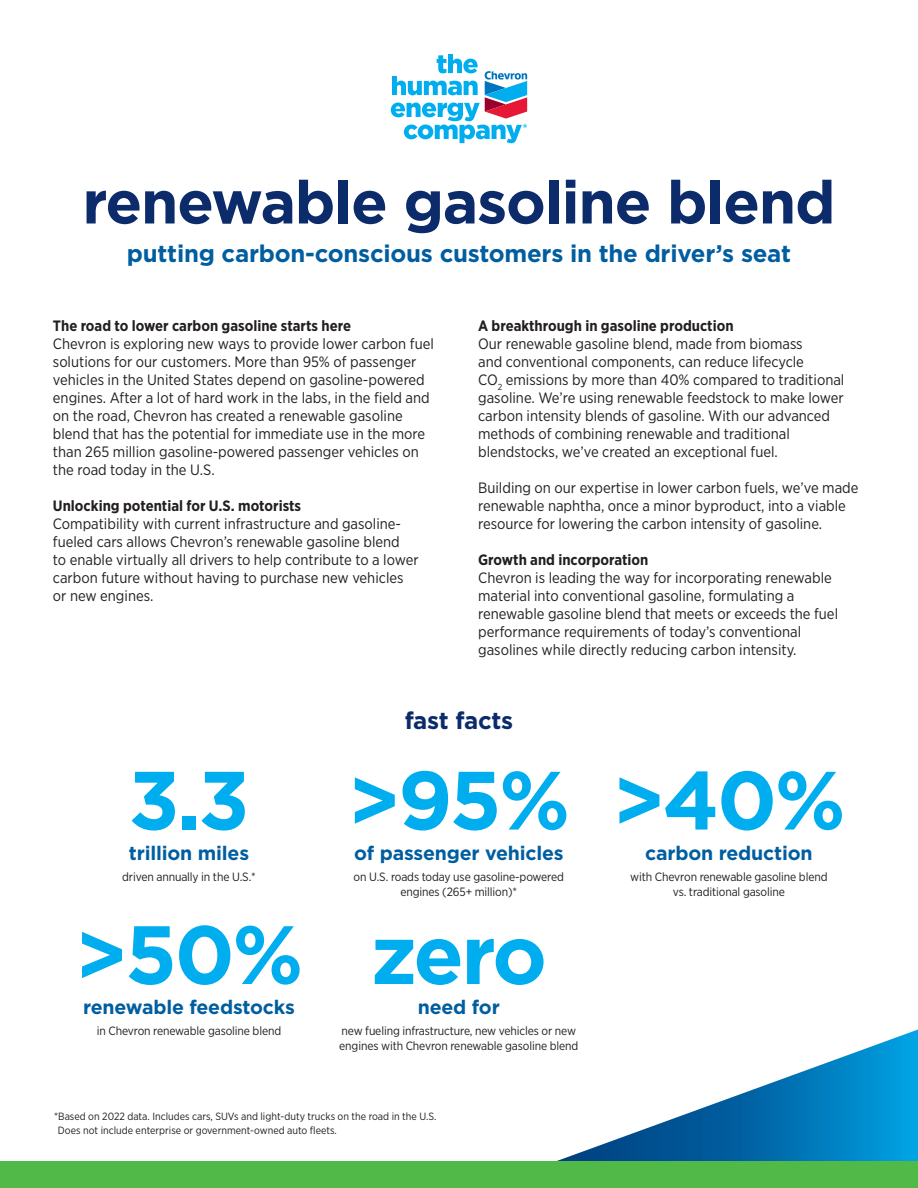
<style>
.page{position:relative;width:918px;height:1188px;background:#fff}
.page>*{position:absolute;margin:0;border:0;box-sizing:border-box;transform-origin:0 0}
.t1{font:700 82.5px "Gotham";letter-spacing:-.03em;color:#00aeef}
.t2{font:700 60px "Gotham";letter-spacing:-.02em;color:#0c2b6b}
.t3{font:700 24px "Gotham";letter-spacing:-.01em;color:#005ea0}
.t4{font:700 24px "Gotham";letter-spacing:-.01em;color:#0c2b6b}
.t5{font:700 19.5px "Gotham";letter-spacing:-.01em;color:#005ea0}
.t6{font:15px/18px "Gotham Narrow";color:#231f20}
.t7{font:700 15px "Gotham Narrow";color:#231f20}
.t8{font:12px/15px "Gotham Narrow";letter-spacing:-.01em;color:#231f20;text-align:center}
.t9{font:10.5px "Gotham Narrow";color:#231f20}
</style>
<div class="page">
<svg style="left:557px;top:1030px;width:361px;height:131px"></svg>
<svg style="left:391px;top:54px;width:136px;height:89px"></svg>
<div style="left:0;top:1161px;width:918px;height:27px;background:#51b948"></div>
<p class="t2" style="left:82px;top:162px;width:755px">renewable gasoline blend</p>
<p class="t3" style="left:127px;top:238px;width:666px">putting carbon-conscious customers in the driver’s seat</p>
<p class="t7" style="left:53px;top:316px;width:300px">The road to lower carbon gasoline starts here</p>
<p class="t6" style="left:53px;top:334px;width:382px">Chevron is exploring new ways to provide lower carbon fuel solutions for our customers. More than 95% of passenger vehicles in the United States depend on gasoline-powered engines. After a lot of hard work in the labs, in the field and on the road, Chevron has created a renewable gasoline blend that has the potential for immediate use in the more than 265 million gasoline-powered passenger vehicles on the road today in the U.S.</p>
<p class="t7" style="left:53px;top:496px;width:250px">Unlocking potential for U.S. motorists</p>
<p class="t6" style="left:53px;top:514px;width:367px">Compatibility with current infrastructure and gasoline&shy;fueled cars allows Chevron’s renewable gasoline blend<br>to enable virtually all drivers to help contribute to a lower carbon future without having to purchase new vehicles or new engines.</p>
<p class="t7" style="left:478px;top:316px;width:257px">A breakthrough in gasoline production</p>
<p class="t6" style="left:478px;top:334px;width:368px">Our renewable gasoline blend, made from biomass<br>and conventional components, can reduce lifecycle<br>CO<sub>2</sub> emissions by more than 40% compared to traditional gasoline. We’re using renewable feedstock to make lower carbon intensity blends of gasoline. With our advanced methods of combining renewable and traditional blendstocks, we’ve created an exceptional fuel.</p>
<p class="t6" style="left:478px;top:478px;width:382px">Building on our expertise in lower carbon fuels, we’ve made renewable naphtha, once a minor byproduct, into a viable resource for lowering the carbon intensity of gasoline.</p>
<p class="t7" style="left:478px;top:550px;width:172px">Growth and incorporation</p>
<p class="t6" style="left:478px;top:568px;width:355px">Chevron is leading the way for incorporating renewable</p>
<p class="t6" style="left:478px;top:586px;width:362px">material into conventional gasoline, formulating a renewable gasoline blend that meets or exceeds the fuel performance requirements of today’s conventional gasolines while directly reducing carbon intensity.</p>
<p class="t1" style="left:129px;top:746px;width:123px">3.3</p>
<p class="t5" style="left:129px;top:840px;width:122px">trillion miles</p>
<p class="t8" style="left:122px;top:869px;width:135px">driven annually in the U.S.*</p>
<p class="t1" style="left:75px;top:900px;width:230px">&gt;50%</p>
<p class="t5" style="left:83px;top:994px;width:213px">renewable feedstocks</p>
<p class="t8" style="left:97px;top:1023px;width:186px">in Chevron renewable gasoline blend</p>
<p class="t4" style="left:405px;top:704px;width:110px">fast facts</p>
<p class="t1" style="left:348px;top:746px;width:224px">&gt;95%</p>
<p class="t5" style="left:354px;top:840px;width:211px">of passenger vehicles</p>
<p class="t8" style="left:354px;top:869px;width:212px">on U.S. roads today use gasoline-powered engines (265+ million)*</p>
<p class="t1" style="left:371px;top:900px;width:178px">zero</p>
<p class="t5" style="left:418px;top:994px;width:84px">need for</p>
<p class="t8" style="left:339px;top:1023px;width:241px;text-align:left">new fueling infrastructure, new vehicles or new engines with Chevron renewable gasoline blend</p>
<p class="t9" style="left:54px;top:1110px;width:384px">*Based on 2022 data. Includes cars, SUVs and light-duty trucks on the road in the U.S.</p>
<p class="t9" style="left:58px;top:1124px;width:281px">Does not include enterprise or government-owned auto fleets.</p>
<p class="t1" style="left:612px;top:746px;width:235px">&gt;40%</p>
<p class="t5" style="left:645px;top:840px;width:169px">carbon reduction</p>
<p class="t8" style="left:630px;top:869px;width:199px">with Chevron renewable gasoline blend vs. traditional gasoline</p>
</div>
